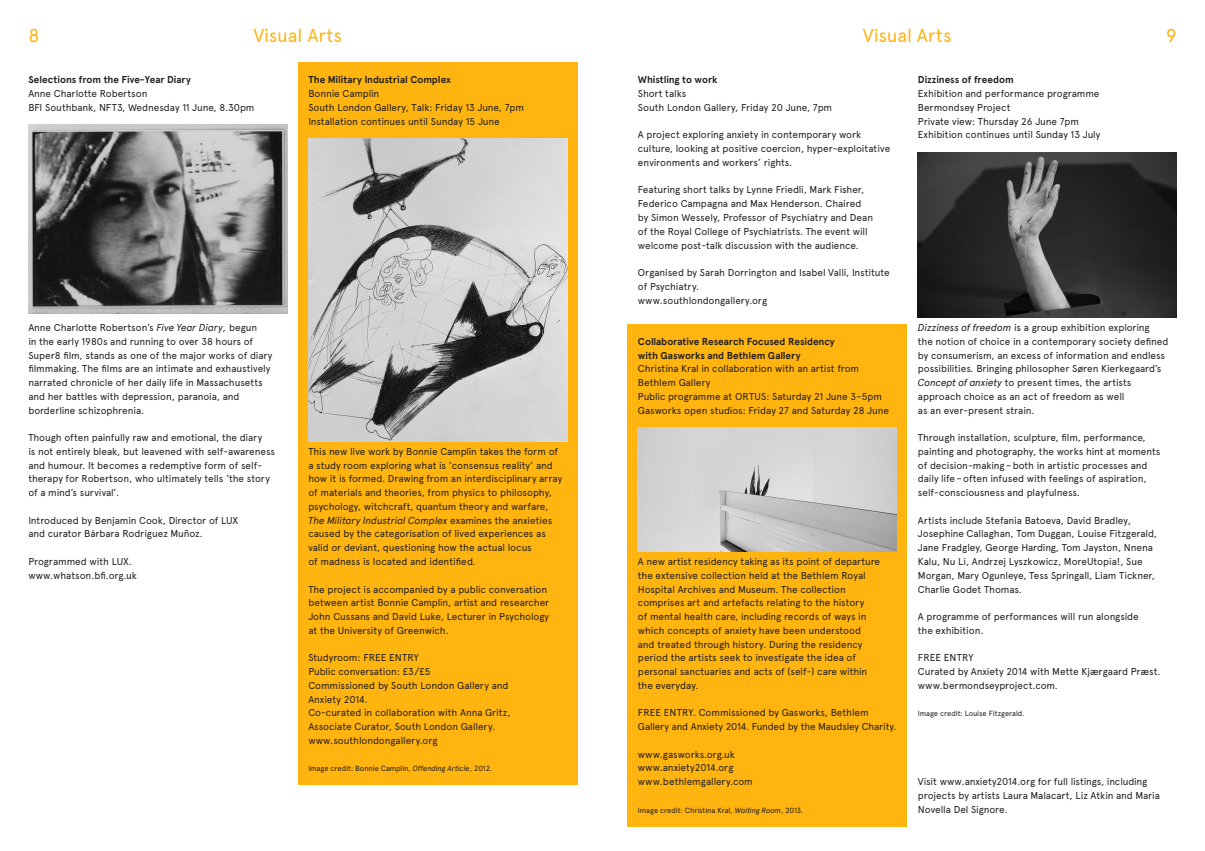
<style>
.page{position:relative;width:1205px;height:851px;background:#fff}
.page>*{position:absolute;margin:0;border:0;box-sizing:border-box;transform-origin:0 0}
.t1{font:18.75px "Apercu";letter-spacing:-.01em;color:#ffb40f}
.t2{font:10px/13.8px "Apercu";letter-spacing:-.01em;color:#231f20}
.t3{font:7.5px "Apercu";letter-spacing:-.005em;color:#231f20}
.s1{font-weight:700}
.s2{font-style:italic}
</style>
<div class="page">
<div style="left:298px;top:63px;width:280px;height:722px;background:#ffb40f"></div>
<img style="left:28px;top:125px;width:259px;height:188px">
<img style="left:308px;top:138px;width:259px;height:303px">
<div style="left:627px;top:324px;width:280px;height:502px;background:#ffb40f"></div>
<img style="left:638px;top:427px;width:258px;height:124px">
<img style="left:918px;top:152px;width:258px;height:165px">
<p class="t1" style="left:28px;top:24px;width:12px">8</p>
<p class="t1" style="left:253px;top:24px;width:90px">Visual Arts</p>
<p class="t2" style="left:28px;top:73px;width:228px"><span class="s1">Selections from the Five-Year Diary<br></span>Anne Charlotte Robertson<br>BFI Southbank, NFT3, Wednesday 11 June, 8.30pm</p>
<p class="t2" style="left:308px;top:73px;width:217px"><span class="s1">The Military Industrial Complex<br></span>Bonnie Camplin<br>South London Gallery, Talk: Friday 13 June, 7pm Installation continues until Sunday 15 June</p>
<p class="t2" style="left:28px;top:320px;width:246px">Anne Charlotte Robertson’s <span class="s2">Five Year Diary,</span> begun<br>in the early 1980s and running to over 38 hours of Super8 film, stands as one of the major works of diary filmmaking. The films are an intimate and exhaustively narrated chronicle of her daily life in Massachusetts and her battles with depression, paranoia, and borderline schizophrenia.</p>
<p class="t2" style="left:28px;top:430px;width:248px">Though often painfully raw and emotional, the diary<br>is not entirely bleak, but leavened with self-awareness and humour. It becomes a redemptive form of self&shy;therapy for Robertson, who ultimately tells ‘the story of a mind’s survival’.</p>
<p class="t2" style="left:28px;top:513px;width:212px">Introduced by Benjamin Cook, Director of LUX and curator Bárbara Rodríguez Muñoz.</p>
<p class="t2" style="left:28px;top:554px;width:105px">Programmed with LUX.</p>
<p class="t2" style="left:28px;top:568px;width:110px">www.whatson.bfi.org.uk</p>
<p class="t2" style="left:308px;top:444px;width:255px">This new live work by Bonnie Camplin takes the form of a study room exploring what is ‘consensus reality’ and how it is formed. Drawing from an interdisciplinary array of materials and theories, from physics to philosophy, psychology, witchcraft, quantum theory and warfare, <span class="s2">The Military Industrial Complex</span> examines the anxieties caused by the categorisation of lived experiences as valid or deviant, questioning how the actual locus<br>of madness is located and identified.</p>
<p class="t2" style="left:308px;top:582px;width:242px">The project is accompanied by a public conversation between artist Bonnie Camplin, artist and researcher John Cussans and David Luke, Lecturer in Psychology at the University of Greenwich.</p>
<p class="t2" style="left:308px;top:650px;width:112px">Studyroom: FREE ENTRY</p>
<p class="t2" style="left:308px;top:664px;width:124px">Public conversation: £3/£5</p>
<p class="t2" style="left:308px;top:678px;width:202px">Commissioned by South London Gallery and<br>Anxiety 2014.</p>
<p class="t2" style="left:308px;top:705px;width:204px">Co-curated in collaboration with Anna Gritz,<br>Associate Curator, South London Gallery.</p>
<p class="t2" style="left:308px;top:733px;width:131px">www.southlondongallery.org</p>
<p class="t3" style="left:308px;top:764px;width:185px">Image credit: Bonnie Camplin, <span class="s2">Offending Article</span>, 2012.</p>
<p class="t1" style="left:863px;top:24px;width:90px">Visual Arts</p>
<p class="t1" style="left:1166px;top:24px;width:12px">9</p>
<p class="t2" style="left:638px;top:73px;width:196px"><span class="s1">Whistling to work<br></span>Short talks<br>South London Gallery, Friday 20 June, 7pm</p>
<p class="t2" style="left:638px;top:128px;width:254px">A project exploring anxiety in contemporary work culture, looking at positive coercion, hyper-exploitative environments and workers’ rights.</p>
<p class="t2" style="left:638px;top:183px;width:237px">Featuring short talks by Lynne Friedli, Mark Fisher, Federico Campagna and Max Henderson. Chaired by Simon Wessely, Professor of Psychiatry and Dean of the Royal College of Psychiatrists. The event will welcome post-talk discussion with the audience.</p>
<p class="t2" style="left:638px;top:265px;width:253px">Organised by Sarah Dorrington and Isabel Valli, Institute of Psychiatry.</p>
<p class="t2" style="left:638px;top:293px;width:131px">www.southlondongallery.org</p>
<p class="t2" style="left:638px;top:334px;width:246px"><span class="s1">Collaborative Research Focused Residency<br>with Gasworks and Bethlem Gallery<br></span>Christina Kral in collaboration with an artist from Bethlem Gallery<br>Public programme at ORTUS: Saturday 21 June 3–5pm</p>
<p class="t2" style="left:638px;top:403px;width:253px">Gasworks open studios: Friday 27 and Saturday 28 June</p>
<p class="t2" style="left:638px;top:554px;width:244px">A new artist residency taking as its point of departure</p>
<p class="t2" style="left:638px;top:568px;width:229px">the extensive collection held at the Bethlem Royal</p>
<p class="t2" style="left:638px;top:582px;width:231px">Hospital Archives and Museum. The collection comprises art and artefacts relating to the history of mental health care, including records of ways in which concepts of anxiety have been understood and treated through history. During the residency period the artists seek to investigate the idea of personal sanctuaries and acts of (self-) care within the everyday.</p>
<p class="t2" style="left:638px;top:705px;width:260px">FREE ENTRY. Commissioned by Gasworks, Bethlem<br>Gallery and Anxiety 2014. Funded by the Maudsley Charity.</p>
<p class="t2" style="left:638px;top:747px;width:99px">www.gasworks.org.uk</p>
<p class="t2" style="left:638px;top:760px;width:97px">www.anxiety2014.org</p>
<p class="t2" style="left:638px;top:774px;width:116px">www.bethlemgallery.com</p>
<p class="t3" style="left:638px;top:805px;width:167px">Image credit: Christina Kral, <span class="s2">Waiting Room</span>, 2013.</p>
<p class="t2" style="left:918px;top:73px;width:184px"><span class="s1">Dizziness of freedom<br></span>Exhibition and performance programme<br>Bermondsey Project<br>Private view: Thursday 26 June 7pm<br>Exhibition continues until Sunday 13 July</p>
<p class="t2" style="left:918px;top:320px;width:252px"><span class="s2">Dizziness of freedom</span> is a group exhibition exploring<br>the notion of choice in a contemporary society defined by consumerism, an excess of information and endless possibilities. Bringing philosopher Søren Kierkegaard’s <span class="s2">Concept of anxiety</span> to present times, the artists approach choice as an act of freedom as well<br>as an ever-present strain.</p>
<p class="t2" style="left:918px;top:430px;width:244px">Through installation, sculpture, film, performance, painting and photography, the works hint at moments of decision-making–both in artistic processes and daily life–often infused with feelings of aspiration, self-consciousness and playfulness.</p>
<p class="t2" style="left:918px;top:513px;width:241px">Artists include Stefania Batoeva, David Bradley, Josephine Callaghan, Tom Duggan, Louise Fitzgerald, Jane Fradgley, George Harding, Tom Jayston, Nnena Kalu, Nu Li, Andrzej Lyszkowicz, MoreUtopia!, Sue Morgan, Mary Ogunleye, Tess Springall, Liam Tickner, Charlie Godet Thomas.</p>
<p class="t2" style="left:918px;top:609px;width:222px">A programme of performances will run alongside the exhibition.</p>
<p class="t2" style="left:918px;top:650px;width:244px">FREE ENTRY<br>Curated by Anxiety 2014 with Mette Kjærgaard Præst. www.bermondseyproject.com.</p>
<p class="t3" style="left:918px;top:709px;width:108px">Image credit: Louise Fitzgerald.</p>
<p class="t2" style="left:918px;top:774px;width:244px">Visit www.anxiety2014.org for full listings, including projects by artists Laura Malacart, Liz Atkin and Maria<br>Novella Del Signore.</p>
</div>
